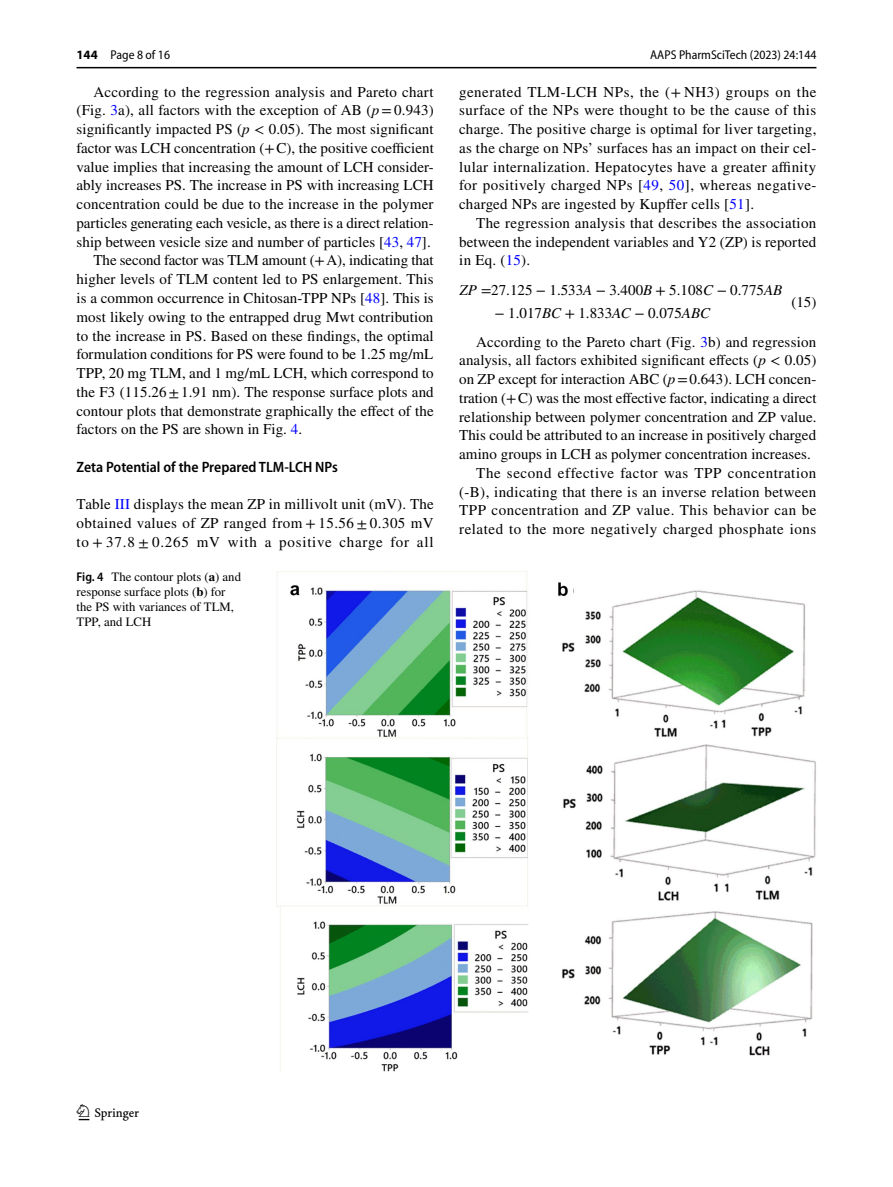
<style>
.page{position:relative;width:893px;height:1187px;background:#fff}
.page>*{position:absolute;margin:0;border:0;box-sizing:border-box;transform-origin:0 0}
.t1{font:22.5px "Springnew Regular 2";color:#000}
.t2{font:15px/18.8px "STIX";letter-spacing:.005em;color:#000;text-align:justify}
.t3{font:15px/23.1px "STIX General Regular 14";color:#000}
.t4{font:15px "STIX";letter-spacing:.025em;color:#000}
.t5{font:15px "STIX";letter-spacing:.035em;color:#000}
.t6{font:15px "STIX";letter-spacing:.03em;color:#000}
.t7{font:15px "STIX";letter-spacing:.04em;color:#000}
.t8{font:600 semi-condensed 15px "Myriad Pro";color:#000}
.t9{font:12.75px/15px "STIX";color:#000}
.t10{font:semi-condensed 12.75px "Myriad Pro";color:#000}
.s1{font-weight:700;font-stretch:normal}
.s2{color:#00f}
.s3{font-style:italic}
.s4{font-family:"Myriad Pro";font-weight:600;font-stretch:semi-condensed}
.s5{font-weight:700}
.s6{font-family:"STIX General Italic 11"}
.s7{font-family:"STIX Math Regular 15"}
</style>
<div class="page">
<hr style="left:77px;top:67px;width:739px;height:1px;background:#000">
<img style="left:276px;top:571px;width:540px;height:500px">
<p class="t10" style="left:77px;top:48px;width:95px"><span class="s1">144</span> Page 8 of 16</p>
<p class="t2" style="left:94px;top:83px;width:341px">According to the regression analysis and Pareto chart</p>
<p class="t2" style="left:77px;top:102px;width:359px">(Fig. <span class="s2">3</span>a), all factors with the exception of AB (<span class="s3">p</span>=0.943)</p>
<p class="t2" style="left:77px;top:121px;width:359px">significantly impacted PS (<span class="s3">p</span> &lt; 0.05). The most significant</p>
<p class="t2" style="left:77px;top:139px;width:359px">factor was LCH concentration (+C), the positive coefficient</p>
<p class="t2" style="left:77px;top:158px;width:359px">value implies that increasing the amount of LCH consider-</p>
<p class="t2" style="left:77px;top:177px;width:359px">ably increases PS. The increase in PS with increasing LCH</p>
<p class="t2" style="left:77px;top:196px;width:358px">concentration could be due to the increase in the polymer</p>
<p class="t2" style="left:77px;top:214px;width:359px">particles generating each vesicle, as there is a direct relation-</p>
<p class="t2" style="left:77px;top:233px;width:356px">ship between vesicle size and number of particles [<span class="s2">43</span>, <span class="s2">47</span>].</p>
<p class="t2" style="left:94px;top:252px;width:342px">The second factor was TLM amount (+A), indicating that</p>
<p class="t2" style="left:77px;top:271px;width:359px">higher levels of TLM content led to PS enlargement. This</p>
<p class="t2" style="left:77px;top:289px;width:359px">is a common occurrence in Chitosan-TPP NPs [<span class="s2">48</span>]. This is</p>
<p class="t2" style="left:77px;top:308px;width:358px">most likely owing to the entrapped drug Mwt contribution</p>
<p class="t2" style="left:77px;top:327px;width:359px">to the increase in PS. Based on these findings, the optimal</p>
<p class="t2" style="left:77px;top:346px;width:358px">formulation conditions for PS were found to be 1.25 mg/mL</p>
<p class="t2" style="left:77px;top:364px;width:359px">TPP, 20 mg TLM, and 1 mg/mL LCH, which correspond to</p>
<p class="t2" style="left:77px;top:383px;width:359px">the F3 (115.26±1.91 nm). The response surface plots and</p>
<p class="t2" style="left:77px;top:402px;width:359px">contour plots that demonstrate graphically the effect of the</p>
<p class="t2" style="left:77px;top:421px;width:227px">factors on the PS are shown in Fig. <span class="s2">4</span>.</p>
<p class="t8" style="left:77px;top:458px;width:263px">Zeta Potential of the Prepared TLM‑LCH NPs</p>
<p class="t2" style="left:77px;top:496px;width:359px">Table <span class="s2">III</span> displays the mean ZP in millivolt unit (mV). The obtained values of ZP ranged from + 15.56 ± 0.305 mV to + 37.8 ± 0.265 mV with a positive charge for all</p>
<p class="t9" style="left:77px;top:570px;width:166px"><span class="s4">Fig. 4</span> The contour plots (<span class="s5">a</span>) and response surface plots (<span class="s5">b</span>) for the PS with variances of TLM,<br>TPP, and LCH</p>
<p class="t10" style="left:650px;top:48px;width:168px">AAPS PharmSciTech (2023) 24:144</p>
<p class="t2" style="left:459px;top:83px;width:359px">generated TLM-LCH NPs, the (+ NH3) groups on the surface of the NPs were thought to be the cause of this charge. The positive charge is optimal for liver targeting, as the charge on NPs’ surfaces has an impact on their cel&shy;lular internalization. Hepatocytes have a greater affinity for positively charged NPs [<span class="s2">49</span>, <span class="s2">50</span>], whereas negative&shy;charged NPs are ingested by Kupffer cells [<span class="s2">51</span>].</p>
<p class="t2" style="left:459px;top:214px;width:359px;text-indent:17px">The regression analysis that describes the association between the independent variables and Y2 (ZP) is reported in Eq. (<span class="s2">15</span>).</p>
<p class="t3" style="left:495px;top:278px;width:289px;text-indent:-35px"><span class="s6">ZP</span> <span class="s7">=</span>27.125 <span class="s7">−</span> 1.533<span class="s6">A</span> <span class="s7">−</span> 3.400<span class="s6">B</span> <span class="s7">+</span> 5.108<span class="s6">C</span> <span class="s7">−</span> 0.775<span class="s6">AB </span><span class="s7">−</span> 1.017<span class="s6">BC</span> <span class="s7">+</span> 1.833<span class="s6">AC</span> <span class="s7">−</span> 0.075<span class="s6">ABC</span></p>
<p class="t2" style="left:791px;top:293px;width:26px">(15)</p>
<p class="t2" style="left:476px;top:333px;width:342px">According to the Pareto chart (Fig. <span class="s2">3</span>b) and regression</p>
<p class="t2" style="left:459px;top:352px;width:359px">analysis, all factors exhibited significant effects (<span class="s3">p</span> &lt; 0.05)</p>
<p class="t2" style="left:459px;top:370px;width:359px">on ZP except for interaction ABC (<span class="s3">p</span>=0.643). LCH concen-</p>
<p class="t2" style="left:459px;top:389px;width:359px">tration (+C) was the most effective factor, indicating a direct</p>
<p class="t2" style="left:459px;top:408px;width:359px">relationship between polymer concentration and ZP value.</p>
<p class="t2" style="left:459px;top:427px;width:358px">This could be attributed to an increase in positively charged</p>
<p class="t2" style="left:459px;top:445px;width:353px">amino groups in LCH as polymer concentration increases.</p>
<p class="t7" style="left:476px;top:462px;width:342px">The second effective factor was TPP concentration</p>
<p class="t4" style="left:459px;top:481px;width:359px">(-B), indicating that there is an inverse relation between</p>
<p class="t6" style="left:459px;top:500px;width:359px">TPP concentration and ZP value. This behavior can be</p>
<p class="t5" style="left:459px;top:519px;width:359px">related to the more negatively charged phosphate ions</p>
<h1 class="t1" style="left:79px;top:1104px;width:62px">1 3</h1>
</div>
